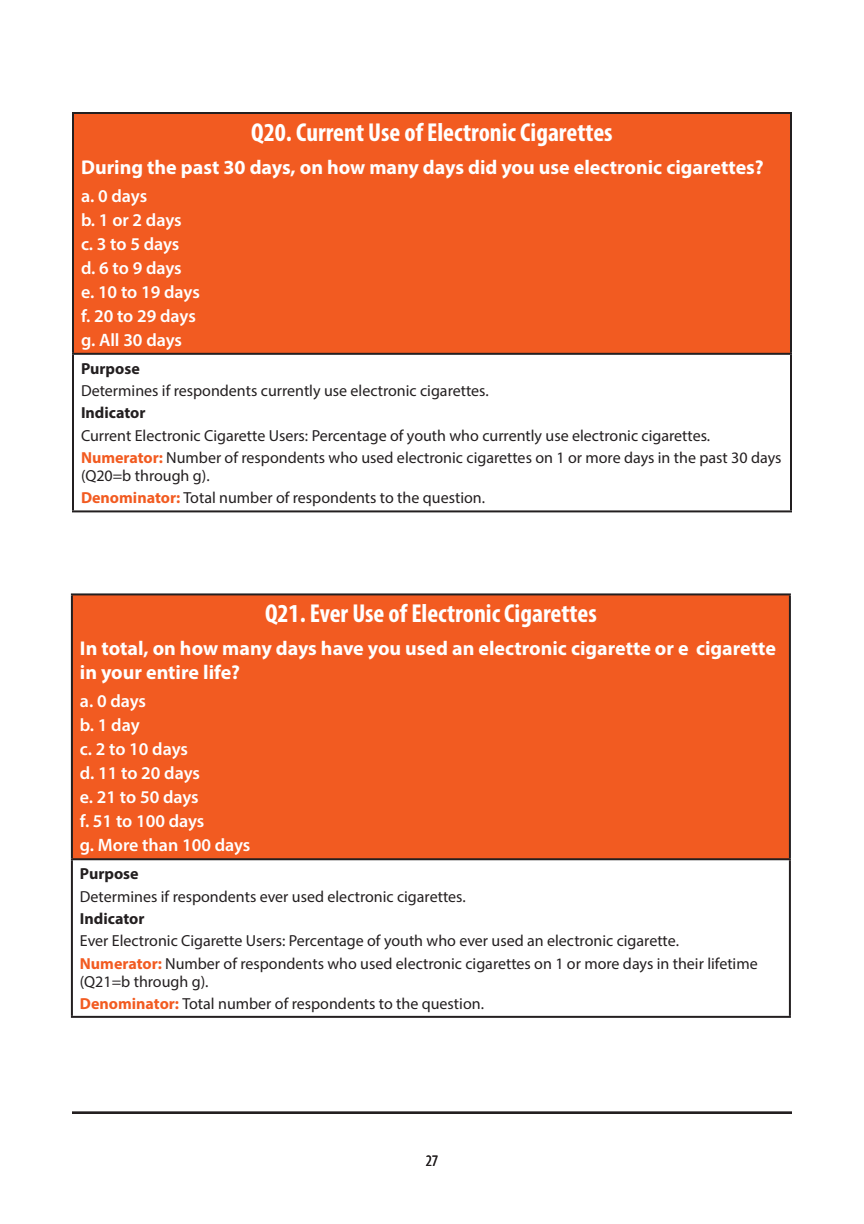
<style>
.page{position:relative;width:864px;height:1224px;background:#fff}
.page>*{position:absolute;margin:0;border:0;box-sizing:border-box;transform-origin:0 0}
.t1{font:700 condensed 26px "Myriad Pro";color:#fff}
.t2{font:700 20px/24px "Myriad Pro";color:#fff}
.t3{font:600 18px "Myriad Pro";letter-spacing:-.005em;color:#fff}
.t4{font:16px/18px "Myriad Pro";color:#231f20}
.t5{font:700 16px "Myriad Pro";color:#231f20}
.t6{font:condensed 16px "Myriad Pro";color:#231f20}
.s1{font-weight:700;color:#f25b21}
</style>
<div class="page">
<div style="left:73px;top:113px;width:718px;height:241px;background:#f25b21"></div>
<div style="left:72px;top:594px;width:718px;height:265px;background:#f25b21"></div>
<hr style="left:72px;top:1112px;width:720px;height:2px;background:#231f20">
<hr style="left:72px;top:112px;width:720px;height:2px;background:#231f20">
<hr style="left:72px;top:114px;width:2px;height:239px;background:#231f20">
<hr style="left:790px;top:114px;width:2px;height:239px;background:#231f20">
<hr style="left:72px;top:353px;width:720px;height:2px;background:#231f20">
<hr style="left:72px;top:355px;width:2px;height:155px;background:#231f20">
<hr style="left:790px;top:355px;width:2px;height:155px;background:#231f20">
<hr style="left:72px;top:510px;width:720px;height:2px;background:#231f20">
<hr style="left:71px;top:593px;width:720px;height:2px;background:#231f20">
<hr style="left:71px;top:595px;width:2px;height:263px;background:#231f20">
<hr style="left:789px;top:595px;width:2px;height:263px;background:#231f20">
<hr style="left:71px;top:858px;width:720px;height:2px;background:#231f20">
<hr style="left:71px;top:860px;width:2px;height:156px;background:#231f20">
<hr style="left:789px;top:860px;width:2px;height:156px;background:#231f20">
<hr style="left:71px;top:1016px;width:720px;height:2px;background:#231f20">
<h3 class="t1" style="left:251px;top:116px;width:363px">Q20. Current Use of Electronic Cigarettes</h3>
<p class="t2" style="left:81px;top:154px;width:684px">During the past 30 days, on how many days did you use electronic cigarettes?</p>
<p class="t3" style="left:81px;top:184px;width:68px">a. 0 days</p>
<p class="t3" style="left:81px;top:208px;width:102px">b. 1 or 2 days</p>
<p class="t3" style="left:81px;top:232px;width:100px">c. 3 to 5 days</p>
<p class="t3" style="left:81px;top:256px;width:102px">d. 6 to 9 days</p>
<p class="t3" style="left:81px;top:280px;width:120px">e. 10 to 19 days</p>
<p class="t3" style="left:81px;top:304px;width:116px">f. 20 to 29 days</p>
<p class="t3" style="left:81px;top:328px;width:103px">g. All 30 days</p>
<p class="t5" style="left:81px;top:358px;width:60px">Purpose</p>
<p class="t4" style="left:81px;top:382px;width:409px">Determines if respondents currently use electronic cigarettes.</p>
<p class="t5" style="left:81px;top:403px;width:66px">Indicator</p>
<p class="t4" style="left:81px;top:426px;width:631px">Current Electronic Cigarette Users: Percentage of youth who currently use electronic cigarettes.</p>
<p class="t4" style="left:81px;top:448px;width:702px"><span class="s1">Numerator:</span> Number of respondents who used electronic cigarettes on 1 or more days in the past 30 days (Q20=b through g).</p>
<p class="t4" style="left:81px;top:489px;width:406px"><span class="s1">Denominator:</span> Total number of respondents to the question.</p>
<h3 class="t1" style="left:265px;top:597px;width:333px">Q21. Ever Use of Electronic Cigarettes</h3>
<p class="t2" style="left:80px;top:636px;width:698px">In total, on how many days have you used an electronic cigarette or e cigarette in your entire life?</p>
<p class="t3" style="left:80px;top:690px;width:68px">a. 0 days</p>
<p class="t3" style="left:80px;top:714px;width:61px">b. 1 day</p>
<p class="t3" style="left:80px;top:738px;width:110px">c. 2 to 10 days</p>
<p class="t3" style="left:80px;top:762px;width:122px">d. 11 to 20 days</p>
<p class="t3" style="left:80px;top:786px;width:120px">e. 21 to 50 days</p>
<p class="t3" style="left:80px;top:810px;width:126px">f. 51 to 100 days</p>
<p class="t3" style="left:80px;top:834px;width:172px">g. More than 100 days</p>
<p class="t5" style="left:80px;top:863px;width:60px">Purpose</p>
<p class="t4" style="left:80px;top:887px;width:387px">Determines if respondents ever used electronic cigarettes.</p>
<p class="t5" style="left:80px;top:908px;width:66px">Indicator</p>
<p class="t4" style="left:80px;top:932px;width:601px">Ever Electronic Cigarette Users: Percentage of youth who ever used an electronic cigarette.</p>
<p class="t4" style="left:80px;top:954px;width:679px"><span class="s1">Numerator:</span> Number of respondents who used electronic cigarettes on 1 or more days in their lifetime (Q21=b through g).</p>
<p class="t4" style="left:80px;top:994px;width:406px"><span class="s1">Denominator:</span> Total number of respondents to the question.</p>
<p class="t6" style="left:426px;top:1151px;width:14px">27</p>
</div>
